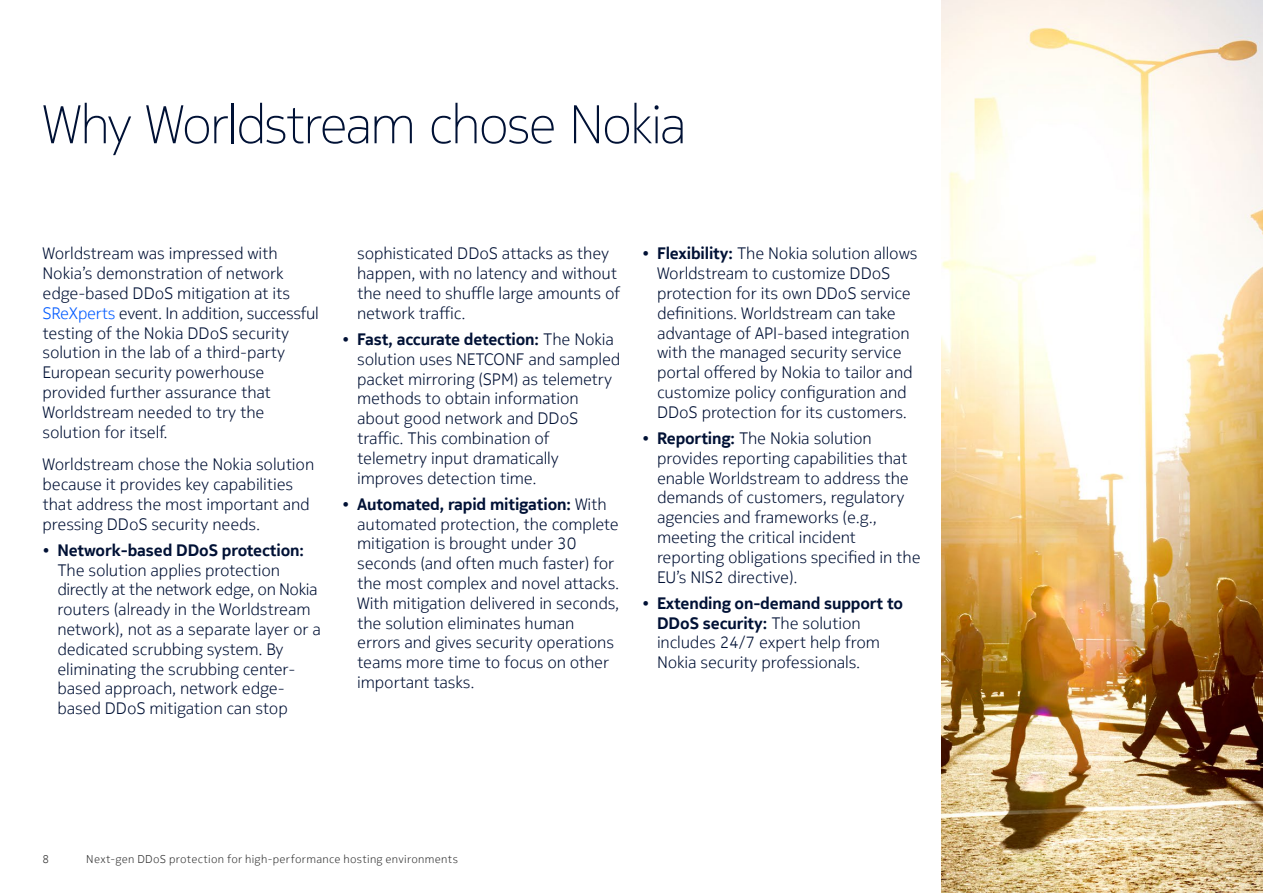
<style>
.page{position:relative;width:1263px;height:893px;background:#fff}
.page>*{position:absolute;margin:0;border:0;box-sizing:border-box;transform-origin:0 0}
.t1{font:200 54px "Nokia Pure Headline";letter-spacing:-.02em;color:#001135}
.t2{font:300 16.5px/19.8px "Nokia Pure Text";letter-spacing:-.01em;color:#001135}
.t3{font:300 11.25px "Nokia Pure Text";letter-spacing:.025em;color:#333}
.s1{color:#005aff}
.s2{font-weight:700}
</style>
<div class="page">
<img style="left:942px;top:0;width:321px;height:893px">
<h1 class="t1" style="left:43px;top:90px;width:645px">Why Worldstream chose Nokia</h1>
<p class="t2" style="left:43px;top:244px;width:278px">Worldstream was impressed with<br>Nokia’s demonstration of network edge-based DDoS mitigation at its<br><span class="s1">SReXperts</span> event. In addition, successful testing of the Nokia DDoS security solution in the lab of a third-party<br>European security powerhouse provided further assurance that<br>Worldstream needed to try the solution for itself.</p>
<p class="t2" style="left:43px;top:454px;width:273px">Worldstream chose the Nokia solution because it provides key capabilities that address the most important and pressing DDoS security needs.</p>
<p class="t2" style="left:57px;top:540px;width:265px;text-indent:-15px">• <span class="s2">Network-based DDoS protection:<br></span>The solution applies protection directly at the network edge, on Nokia routers (already in the Worldstream network), not as a separate layer or a dedicated scrubbing system. By eliminating the scrubbing center&shy;based approach, network edge&shy;based DDoS mitigation can stop</p>
<p class="t2" style="left:357px;top:244px;width:264px">sophisticated DDoS attacks as they happen, with no latency and without the need to shuffle large amounts of network traffic.</p>
<p class="t2" style="left:357px;top:329px;width:265px;text-indent:-15px">• <span class="s2">Fast, accurate detection:</span> The Nokia solution uses NETCONF and sampled packet mirroring (SPM) as telemetry methods to obtain information about good network and DDoS traffic. This combination of telemetry input dramatically improves detection time.</p>
<p class="t2" style="left:357px;top:494px;width:264px;text-indent:-15px">• <span class="s2">Automated, rapid mitigation:</span> With automated protection, the complete mitigation is brought under 30 seconds (and often much faster) for the most complex and novel attacks.<br>With mitigation delivered in seconds, the solution eliminates human errors and gives security operations teams more time to focus on other important tasks.</p>
<p class="t2" style="left:657px;top:244px;width:262px;text-indent:-15px">• <span class="s2">Flexibility:</span> The Nokia solution allows Worldstream to customize DDoS protection for its own DDoS service definitions. Worldstream can take advantage of API-based integration with the managed security service portal offered by Nokia to tailor and customize policy configuration and DDoS protection for its customers.</p>
<p class="t2" style="left:657px;top:428px;width:265px;text-indent:-15px">• <span class="s2">Reporting:</span> The Nokia solution provides reporting capabilities that enable Worldstream to address the demands of customers, regulatory agencies and frameworks (e.g., meeting the critical incident reporting obligations specified in the EU’s NIS2 directive).</p>
<p class="t2" style="left:657px;top:593px;width:248px;text-indent:-15px">• <span class="s2">Extending on-demand support to<br>DDoS security:</span> The solution includes 24/7 expert help from<br>Nokia security professionals.</p>
<p class="t3" style="left:43px;top:852px;width:8px">8</p>
<p class="t3" style="left:86px;top:852px;width:373px">Next-gen DDoS protection for high-performance hosting environments</p>
</div>
